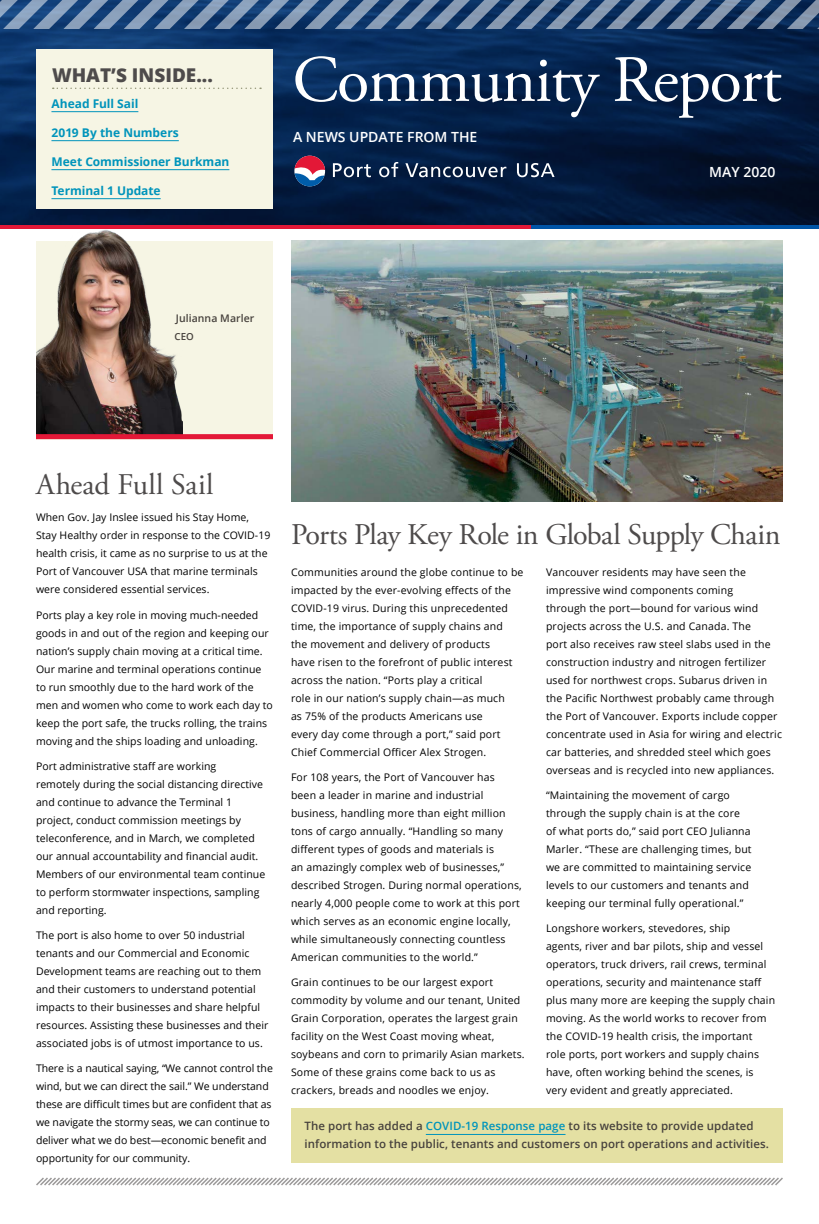
<style>
.page{position:relative;width:819px;height:1224px;background:#fff}
.page>*{position:absolute;margin:0;border:0;box-sizing:border-box;transform-origin:0 0}
.t1{font:66px "Adobe Garamond Pro";letter-spacing:-.02em;color:#fff}
.t2{font:30px "Adobe Garamond Pro";letter-spacing:-.02em;color:#4e4b4b}
.t3{font:30px "Adobe Garamond Pro";letter-spacing:.005em;color:#4e4b4b}
.t4{font:800 19px "Open Sans";color:#4e4b4b}
.t5{font:600 14px "Open Sans";color:#fff}
.t6{font:700 12px "Open Sans";letter-spacing:-.005em;color:#0094bb}
.t7{font:600 11.5px/18px "Open Sans";letter-spacing:.005em;color:#47423d}
.t8{font:10.5px/18px "Open Sans";letter-spacing:.015em;color:#000}
.t9{font:10.5px/18px "Open Sans";letter-spacing:-.005em;color:#000}
.t10{font:600 10.5px "Open Sans";letter-spacing:.005em;color:#47423d}
.t11{font:600 9.8px "Open Sans";color:#47423d}
.s1{color:#0094bb}
</style>
<div class="page">
<svg style="left:0;top:29px;width:819px;height:196px;background:#052047"></svg>
<svg style="left:0;top:0;width:819px;height:29px;background:#4d6a8f"></svg>
<svg style="left:295px;top:156px;width:30px;height:30px"></svg>
<svg style="left:333px;top:163px;width:38px;height:14px"></svg>
<svg style="left:379px;top:162px;width:19px;height:15px"></svg>
<svg style="left:405px;top:163px;width:101px;height:14px"></svg>
<svg style="left:517px;top:163px;width:38px;height:14px"></svg>
<hr style="left:0;top:225px;width:535px;height:4px;background:#e31837">
<hr style="left:531px;top:225px;width:288px;height:4px;background:#0054a6">
<div style="left:36px;top:49px;width:237px;height:159px;background:#f6f5e4"></div>
<svg style="left:53px;top:88px;width:208px;height:1px"></svg>
<hr style="left:51px;top:111px;width:87px;height:1px;background:#0094bb">
<hr style="left:51px;top:140px;width:128px;height:1px;background:#0094bb">
<hr style="left:51px;top:169px;width:178px;height:1px;background:#0094bb">
<hr style="left:51px;top:198px;width:110px;height:1px;background:#0094bb">
<svg style="left:36px;top:1177px;width:747px;height:9px"></svg>
<div style="left:36px;top:241px;width:237px;height:198px;background:#f6f5e4"></div>
<img style="left:36px;top:222px;width:147px;height:212px">
<div style="left:36px;top:434px;width:237px;height:5px;background:#e31837"></div>
<div style="left:291px;top:1108px;width:492px;height:54px;background:#e4e0a3"></div>
<hr style="left:426px;top:1134px;width:140px;height:1px;background:#0094bb">
<img style="left:291px;top:241px;width:492px;height:261px">
<h3 class="t4" style="left:52px;top:60px;width:162px">WHAT’S INSIDE...</h3>
<p class="t6" style="left:51px;top:95px;width:88px">Ahead Full Sail</p>
<p class="t6" style="left:51px;top:124px;width:129px">2019 By the Numbers</p>
<p class="t6" style="left:51px;top:153px;width:179px">Meet Commissioner Burkman</p>
<p class="t6" style="left:51px;top:182px;width:111px">Terminal 1 Update</p>
<h1 class="t1" style="left:292px;top:40px;width:491px">Community Report</h1>
<h3 class="t5" style="left:293px;top:127px;width:186px">A NEWS UPDATE FROM THE</h3>
<h3 class="t5" style="left:709px;top:162px;width:68px">MAY 2020</h3>
<p class="t10" style="left:176px;top:311px;width:80px">Julianna Marler</p>
<p class="t11" style="left:174px;top:330px;width:21px">CEO</p>
<h2 class="t3" style="left:36px;top:467px;width:179px">Ahead Full Sail</h2>
<p class="t8" style="left:36px;top:508px;width:236px">When Gov. Jay Inslee issued his Stay Home, Stay Healthy order in response to the COVID-19 health crisis, it came as no surprise to us at the Port of Vancouver USA that marine terminals were considered essential services.</p>
<p class="t8" style="left:36px;top:606px;width:238px">Ports play a key role in moving much-needed goods in and out of the region and keeping our nation’s supply chain moving at a critical time.<br>Our marine and terminal operations continue to run smoothly due to the hard work of the men and women who come to work each day to keep the port safe, the trucks rolling, the trains moving and the ships loading and unloading.</p>
<p class="t8" style="left:36px;top:757px;width:231px">Port administrative staff are working<br>remotely during the social distancing directive and continue to advance the Terminal 1 project, conduct commission meetings by teleconference, and in March, we completed our annual accountability and financial audit.<br>Members of our environmental team continue to perform stormwater inspections, sampling and reporting.</p>
<p class="t8" style="left:36px;top:926px;width:234px">The port is also home to over 50 industrial tenants and our Commercial and Economic Development teams are reaching out to them and their customers to understand potential impacts to their businesses and share helpful resources. Assisting these businesses and their associated jobs is of utmost importance to us.</p>
<p class="t9" style="left:36px;top:1059px;width:238px">There is a nautical saying, “We cannot control the wind, but we can direct the sail.” We understand these are difficult times but are confident that as we navigate the stormy seas, we can continue to deliver what we do best—economic benefit and opportunity for our community.</p>
<h2 class="t2" style="left:291px;top:517px;width:491px">Ports Play Key Role in Global Supply Chain</h2>
<p class="t8" style="left:291px;top:563px;width:234px">Communities around the globe continue to be impacted by the ever-evolving effects of the COVID-19 virus. During this unprecedented time, the importance of supply chains and<br>the movement and delivery of products<br>have risen to the forefront of public interest across the nation. “Ports play a critical<br>role in our nation’s supply chain—as much<br>as 75% of the products Americans use<br>every day come through a port,” said port Chief Commercial Officer Alex Strogen.</p>
<p class="t8" style="left:291px;top:768px;width:232px">For 108 years, the Port of Vancouver has been a leader in marine and industrial business, handling more than eight million tons of cargo annually. “Handling so many different types of goods and materials is<br>an amazingly complex web of businesses,” described Strogen. During normal operations, nearly 4,000 people come to work at this port which serves as an economic engine locally, while simultaneously connecting countless American communities to the world.”</p>
<p class="t8" style="left:291px;top:973px;width:235px">Grain continues to be our largest export commodity by volume and our tenant, United Grain Corporation, operates the largest grain facility on the West Coast moving wheat, soybeans and corn to primarily Asian markets.<br>Some of these grains come back to us as crackers, breads and noodles we enjoy.</p>
<p class="t8" style="left:546px;top:563px;width:238px">Vancouver residents may have seen the impressive wind components coming<br>through the port—bound for various wind projects across the U.S. and Canada. The<br>port also receives raw steel slabs used in the construction industry and nitrogen fertilizer used for northwest crops. Subarus driven in the Pacific Northwest probably came through the Port of Vancouver. Exports include copper concentrate used in Asia for wiring and electric car batteries, and shredded steel which goes overseas and is recycled into new appliances.</p>
<p class="t8" style="left:546px;top:786px;width:207px">“Maintaining the movement of cargo through the supply chain is at the core of what ports do,” said port CEO Julianna Marler. “These are challenging times, but we are committed to maintaining service levels to our customers and tenants and keeping our terminal fully operational.”</p>
<p class="t8" style="left:546px;top:919px;width:231px">Longshore workers, stevedores, ship<br>agents, river and bar pilots, ship and vessel operators, truck drivers, rail crews, terminal operations, security and maintenance staff plus many more are keeping the supply chain moving. As the world works to recover from the COVID-19 health crisis, the important<br>role ports, port workers and supply chains have, often working behind the scenes, is very evident and greatly appreciated.</p>
<p class="t7" style="left:304px;top:1117px;width:466px">The port has added a <span class="s1">COVID-19 Response page</span> to its website to provide updated information to the public, tenants and customers on port operations and activities.</p>
</div>
